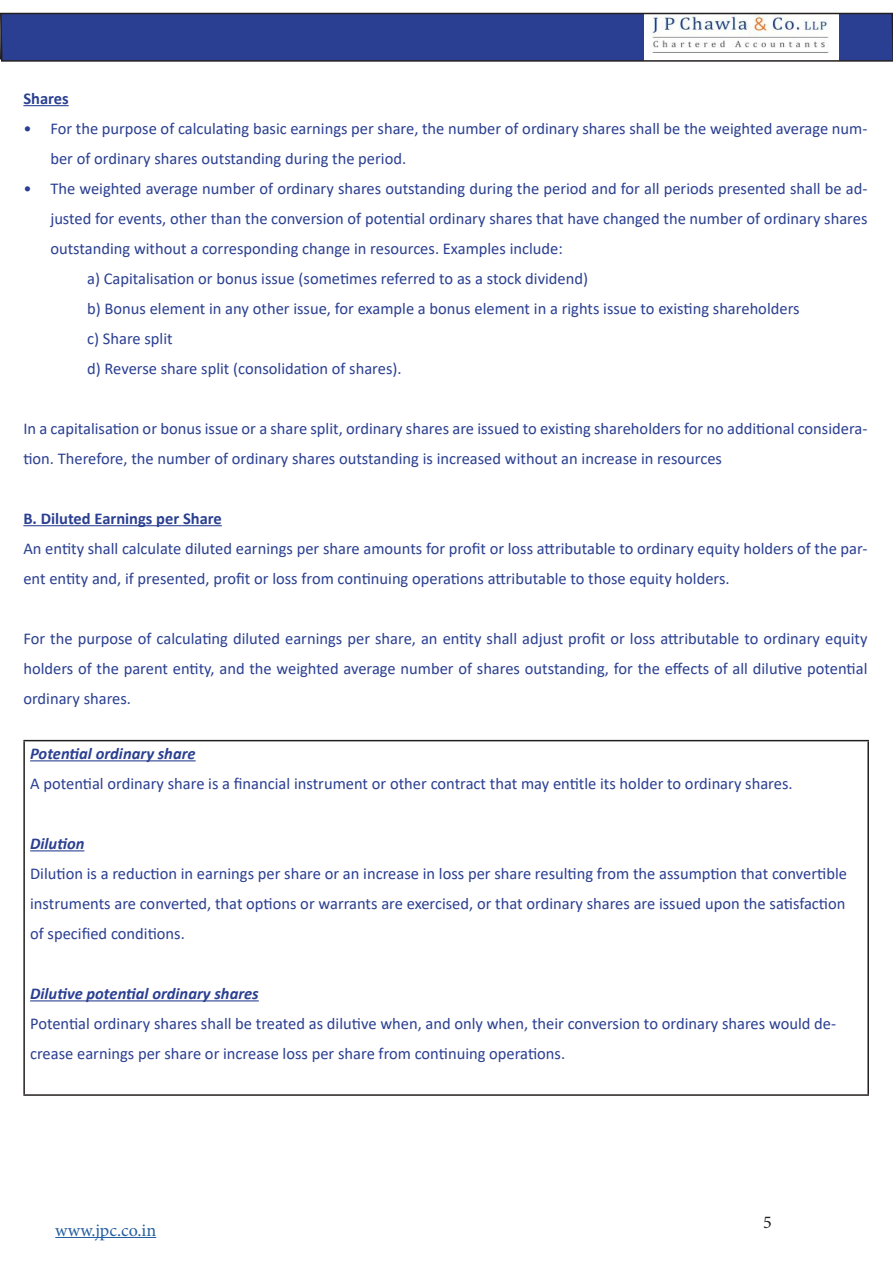
<style>
.page{position:relative;width:893px;height:1263px;background:#fff}
.page>*{position:absolute;margin:0;border:0;box-sizing:border-box;transform-origin:0 0}
.t1{font:18px "Minion Pro";letter-spacing:.005em;color:#255fa0}
.t2{font:18px "Minion Pro";color:#241f1f}
.t3{font:16.5px/30px "Calibri";color:#2a3f91}
.t4{font:italic 700 16.5px "Calibri";color:#2a3f91}
.t5{font:700 16.5px "Calibri";color:#2a3f91}
</style>
<div class="page">
<hr style="left:23px;top:105px;width:46px;height:1px;background:#2a3f91">
<hr style="left:23px;top:525px;width:199px;height:1px;background:#2a3f91">
<hr style="left:23px;top:740px;width:846px;height:1px;background:#241f1f">
<hr style="left:23px;top:741px;width:2px;height:353px;background:#241f1f">
<hr style="left:867px;top:741px;width:2px;height:353px;background:#241f1f">
<hr style="left:23px;top:1094px;width:846px;height:2px;background:#241f1f">
<hr style="left:30px;top:760px;width:166px;height:1px;background:#2a3f91">
<hr style="left:30px;top:850px;width:54px;height:1px;background:#2a3f91">
<hr style="left:30px;top:1000px;width:229px;height:1px;background:#2a3f91">
<hr style="left:55px;top:1237px;width:101px;height:1px;background:#255fa0">
<svg style="left:0;top:12px;width:893px;height:50px;background:#55639e"></svg>
<p class="t5" style="left:23px;top:87px;width:47px">Shares</p>
<p class="t3" style="left:50px;top:113px;width:819px;text-indent:-27px">• For the purpose of calculating basic earnings per share, the number of ordinary shares shall be the weighted average num&shy;ber of ordinary shares outstanding during the period.</p>
<p class="t3" style="left:23px;top:173px;width:846px">• The weighted average number of ordinary shares outstanding during the period and for all periods presented shall be ad-</p>
<p class="t3" style="left:50px;top:203px;width:819px">justed for events, other than the conversion of potential ordinary shares that have changed the number of ordinary shares</p>
<p class="t3" style="left:50px;top:233px;width:514px">outstanding without a corresponding change in resources. Examples include:</p>
<p class="t3" style="left:87px;top:263px;width:502px">a) Capitalisation or bonus issue (sometimes referred to as a stock dividend)</p>
<p class="t3" style="left:87px;top:293px;width:714px">b) Bonus element in any other issue, for example a bonus element in a rights issue to existing shareholders</p>
<p class="t3" style="left:87px;top:323px;width:87px">c) Share split</p>
<p class="t3" style="left:87px;top:353px;width:316px">d) Reverse share split (consolidation of shares).</p>
<p class="t3" style="left:23px;top:413px;width:846px">In a capitalisation or bonus issue or a share split, ordinary shares are issued to existing shareholders for no additional considera&shy;tion. Therefore, the number of ordinary shares outstanding is increased without an increase in resources</p>
<p class="t5" style="left:23px;top:507px;width:200px">B. Diluted Earnings per Share</p>
<p class="t3" style="left:23px;top:533px;width:846px">An entity shall calculate diluted earnings per share amounts for profit or loss attributable to ordinary equity holders of the par&shy;ent entity and, if presented, profit or loss from continuing operations attributable to those equity holders.</p>
<p class="t3" style="left:23px;top:623px;width:846px;text-align:justify">For the purpose of calculating diluted earnings per share, an entity shall adjust profit or loss attributable to ordinary equity holders of the parent entity, and the weighted average number of shares outstanding, for the effects of all dilutive potential ordinary shares.</p>
<p class="t4" style="left:30px;top:742px;width:167px">Potential ordinary share</p>
<p class="t3" style="left:30px;top:768px;width:764px">A potential ordinary share is a financial instrument or other contract that may entitle its holder to ordinary shares.</p>
<p class="t4" style="left:30px;top:832px;width:56px">Dilution</p>
<p class="t3" style="left:30px;top:858px;width:818px;text-align:justify">Dilution is a reduction in earnings per share or an increase in loss per share resulting from the assumption that convertible instruments are converted, that options or warrants are exercised, or that ordinary shares are issued upon the satisfaction of specified conditions.</p>
<p class="t4" style="left:30px;top:982px;width:230px">Dilutive potential ordinary shares</p>
<p class="t3" style="left:30px;top:1008px;width:807px">Potential ordinary shares shall be treated as dilutive when, and only when, their conversion to ordinary shares would de&shy;crease earnings per share or increase loss per share from continuing operations.</p>
<p class="t1" style="left:55px;top:1218px;width:102px">www.jpc.co.in</p>
<p class="t2" style="left:763px;top:1210px;width:10px">5</p>
</div>
